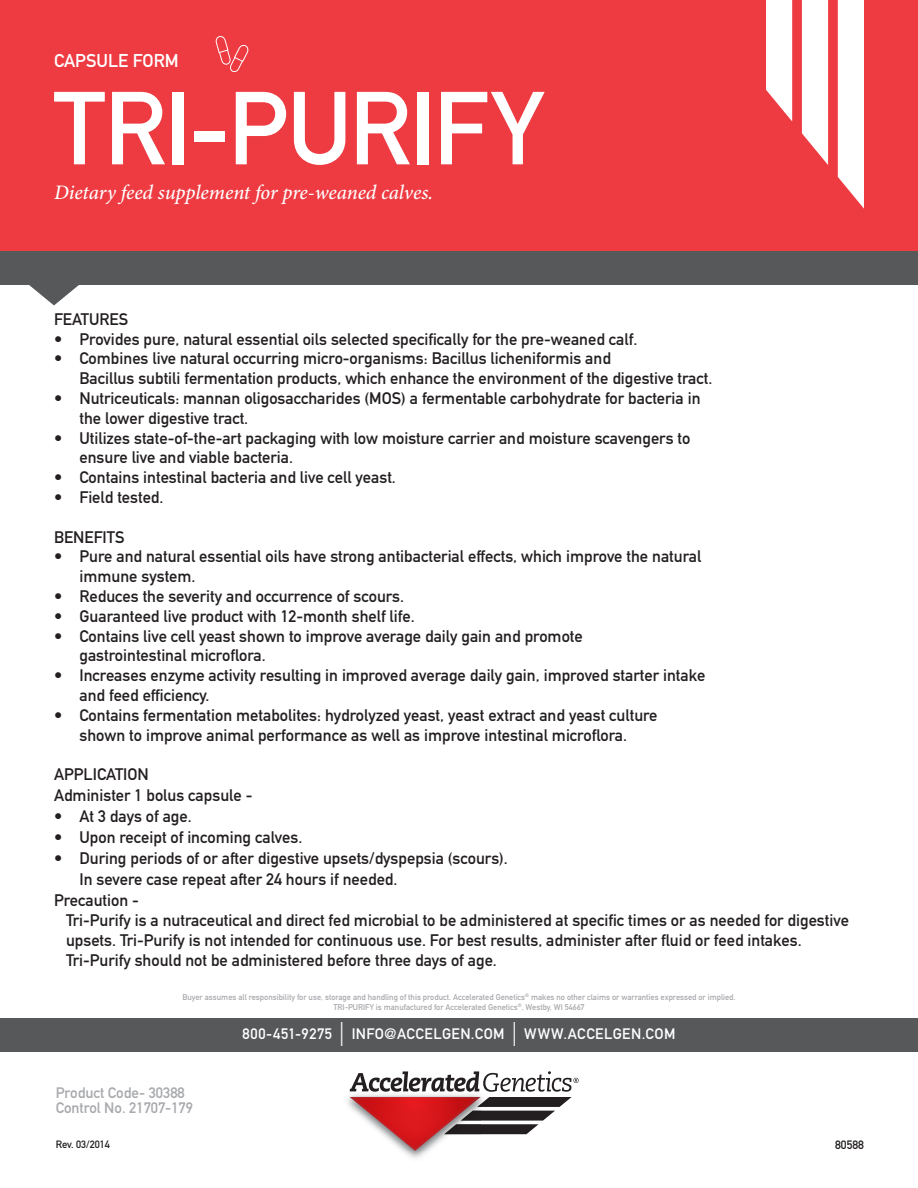
<style>
.page{position:relative;width:918px;height:1188px;background:#fff}
.page>*{position:absolute;margin:0;border:0;box-sizing:border-box;transform-origin:0 0}
.t1{font:101.7px "DIN Mittelschrift Std";letter-spacing:-.01em;color:#fff}
.t2{font:italic 500 20.7px "Minion Pro";letter-spacing:-.005em;color:#fff}
.t3{font:18.3px "DIN Mittelschrift Std";color:#fff}
.t4{font:16.5px/19.8px "DIN Mittelschrift Std";color:#231f20}
.t5{font:15px "DIN Mittelschrift Std";letter-spacing:.03em;color:#fff}
.t6{font:15px "DIN Mittelschrift Std";color:#a8a9ad}
.t7{font:12px "DIN Mittelschrift Std";color:#231f20}
.t8{font:10.5px "DIN Mittelschrift Std";color:#231f20}
.t9{font:8.25px "DIN Mittelschrift Std";color:#a8a9ad}
.s1{font-size:24px}
</style>
<div class="page">
<div style="left:0;top:0;width:918px;height:257px;background:#ee3a41"></div>
<div style="left:0;top:251px;width:918px;height:34px;background:#57585a"></div>
<svg style="left:29px;top:285px;width:50px;height:20px"></svg>
<svg style="left:766px;top:0;width:26px;height:121px;background:#fce5e6"></svg>
<svg style="left:802px;top:0;width:26px;height:165px;background:#fdecec"></svg>
<svg style="left:838px;top:0;width:26px;height:209px;background:#fdeff0"></svg>
<div style="left:0;top:1018px;width:918px;height:34px;background:#57585a"></div>
<img style="left:347px;top:1089px;width:81px;height:69px">
<svg style="left:350px;top:1071px;width:229px;height:80px"></svg>
<svg style="left:216px;top:36px;width:32px;height:36px"></svg>
<p class="t3" style="left:54px;top:50px;width:126px">CAPSULE FORM</p>
<p class="t1" style="left:54px;top:69px;width:491px">TRI-PURIFY</p>
<p class="t2" style="left:54px;top:180px;width:381px">Dietary feed supplement for pre-weaned calves.</p>
<p class="t4" style="left:54px;top:309px;width:76px">FEATURES</p>
<p class="t4" style="left:54px;top:329px;width:585px">• Provides pure, natural essential oils selected specifically for the pre-weaned calf.</p>
<p class="t4" style="left:80px;top:349px;width:634px;text-indent:-26px">• Combines live natural occurring micro-organisms: Bacillus licheniformis and<br>Bacillus subtili fermentation products, which enhance the environment of the digestive tract.</p>
<p class="t4" style="left:80px;top:388px;width:623px;text-indent:-26px">• Nutriceuticals: mannan oligosaccharides (MOS) a fermentable carbohydrate for bacteria in the lower digestive tract.</p>
<p class="t4" style="left:80px;top:428px;width:612px;text-indent:-26px">• Utilizes state-of-the-art packaging with low moisture carrier and moisture scavengers to ensure live and viable bacteria.</p>
<p class="t4" style="left:54px;top:468px;width:343px">• Contains intestinal bacteria and live cell yeast.</p>
<p class="t4" style="left:54px;top:487px;width:111px">• Field tested.</p>
<p class="t4" style="left:54px;top:527px;width:72px">BENEFITS</p>
<p class="t4" style="left:80px;top:547px;width:623px;text-indent:-26px">• Pure and natural essential oils have strong antibacterial effects, which improve the natural immune system.</p>
<p class="t4" style="left:54px;top:586px;width:352px">• Reduces the severity and occurrence of scours.</p>
<p class="t4" style="left:54px;top:606px;width:362px">• Guaranteed live product with 12-month shelf life.</p>
<p class="t4" style="left:80px;top:626px;width:505px;text-indent:-26px">• Contains live cell yeast shown to improve average daily gain and promote gastrointestinal microflora.</p>
<p class="t4" style="left:80px;top:666px;width:627px;text-indent:-26px">• Increases enzyme activity resulting in improved average daily gain, improved starter intake and feed efficiency.</p>
<p class="t4" style="left:54px;top:705px;width:605px;text-align:center">• Contains fermentation metabolites: hydrolyzed yeast, yeast extract and yeast culture shown to improve animal performance as well as improve intestinal microflora.</p>
<p class="t4" style="left:54px;top:765px;width:96px">APPLICATION</p>
<p class="t4" style="left:54px;top:786px;width:200px">Administer 1 bolus capsule -</p>
<p class="t4" style="left:54px;top:807px;width:139px">• At 3 days of age.</p>
<p class="t4" style="left:54px;top:828px;width:250px">• Upon receipt of incoming calves.</p>
<p class="t4" style="left:80px;top:848px;width:430px;line-height:21px;text-indent:-26px">• During periods of or after digestive upsets/dyspepsia (scours).<br>In severe case repeat after 24 hours if needed.</p>
<p class="t4" style="left:54px;top:891px;width:86px">Precaution -</p>
<p class="t4" style="left:66px;top:910px;width:784px">Tri-Purify is a nutraceutical and direct fed microbial to be administered at specific times or as needed for digestive upsets. Tri-Purify is not intended for continuous use. For best results, administer after fluid or feed intakes.<br>Tri-Purify should not be administered before three days of age.</p>
<p class="t9" style="left:182px;top:992px;width:555px">Buyer assumes all responsibility for use, storage and handling of this product. Accelerated Genetics<sup>®</sup> makes no other claims or warranties expressed or implied.</p>
<p class="t9" style="left:333px;top:1002px;width:253px">TRI-PURIFY is manufactured for Accelerated Genetics<sup>®</sup>, Westby, WI 54667</p>
<p class="t6" style="left:56px;top:1084px;width:131px">Product Code- 30388</p>
<p class="t6" style="left:56px;top:1099px;width:139px">Control No. 21707-179</p>
<p class="t8" style="left:56px;top:1138px;width:56px">Rev. 03/2014</p>
<p class="t5" style="left:243px;top:1025px;width:434px">800-451-9275 <span class="s1">|</span> INFO@ACCELGEN.COM <span class="s1">|</span> WWW.ACCELGEN.COM</p>
<p class="t7" style="left:835px;top:1137px;width:30px">80588</p>
</div>
